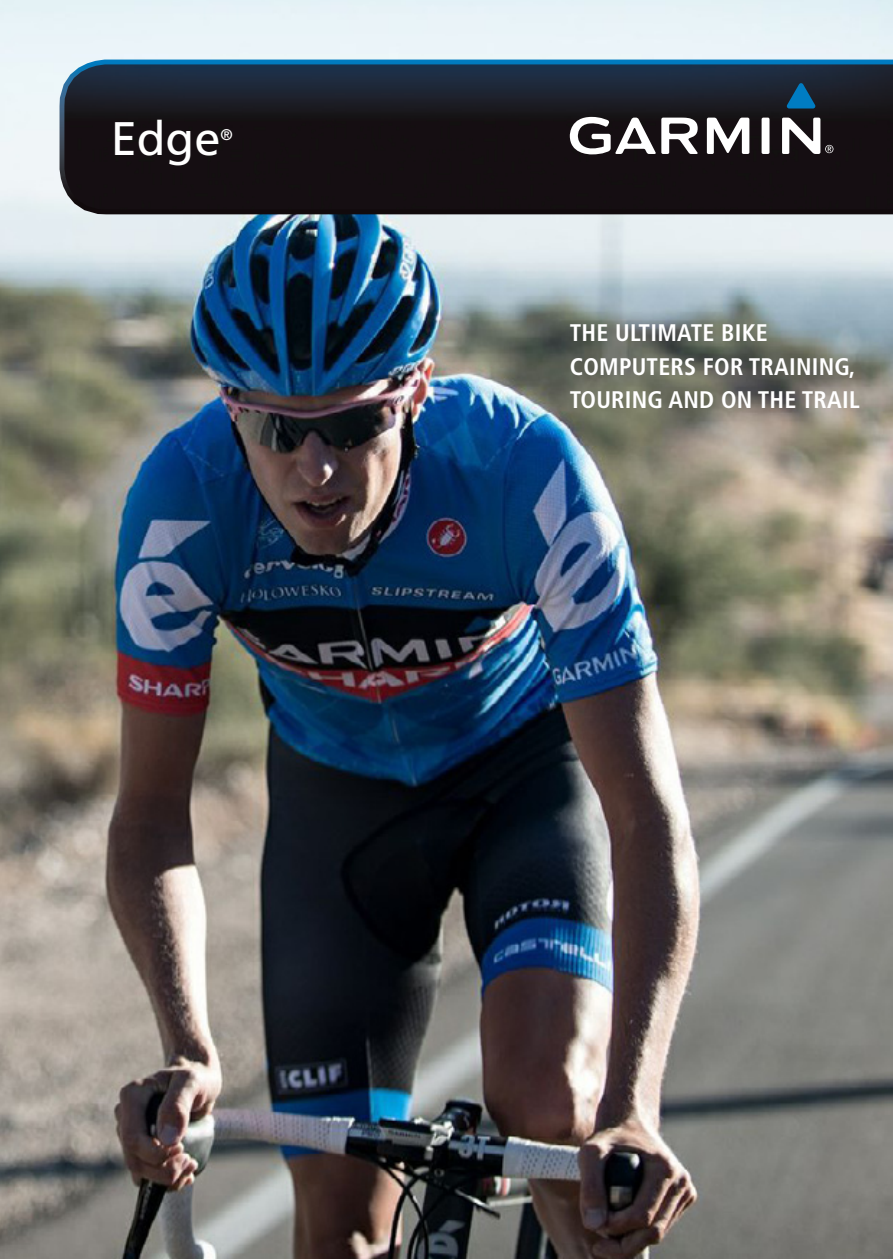
<style>
.page{position:relative;width:893px;height:1259px;background:#fff}
.page>*{position:absolute;margin:0;border:0;box-sizing:border-box;transform-origin:0 0}
.t1{font:47.1px "Frutiger LT Std";color:#fff}
.t2{font:700 condensed 24px/33.3px "Frutiger LT Std";letter-spacing:.01em;color:#fff}
.t3{font:15.3px "Frutiger LT Std";color:#fff}
</style>
<div class="page">
<img style="left:0;top:0;width:893px;height:1259px">
<svg style="left:60px;top:60px;width:833px;height:154px;background:#181b24"></svg>
<svg style="left:787px;top:83px;width:28px;height:25px"></svg>
<svg style="left:570px;top:117px;width:263px;height:37px"></svg>
<p class="t1" style="left:111px;top:111px;width:111px">Edge</p>
<p class="t3" style="left:220px;top:126px;width:14px">®</p>
<p class="t2" style="left:570px;top:316px;width:291px">THE ULTIMATE BIKE<br>COMPUTERS FOR TRAINING,<br>TOURING AND ON THE TRAIL</p>
</div>
